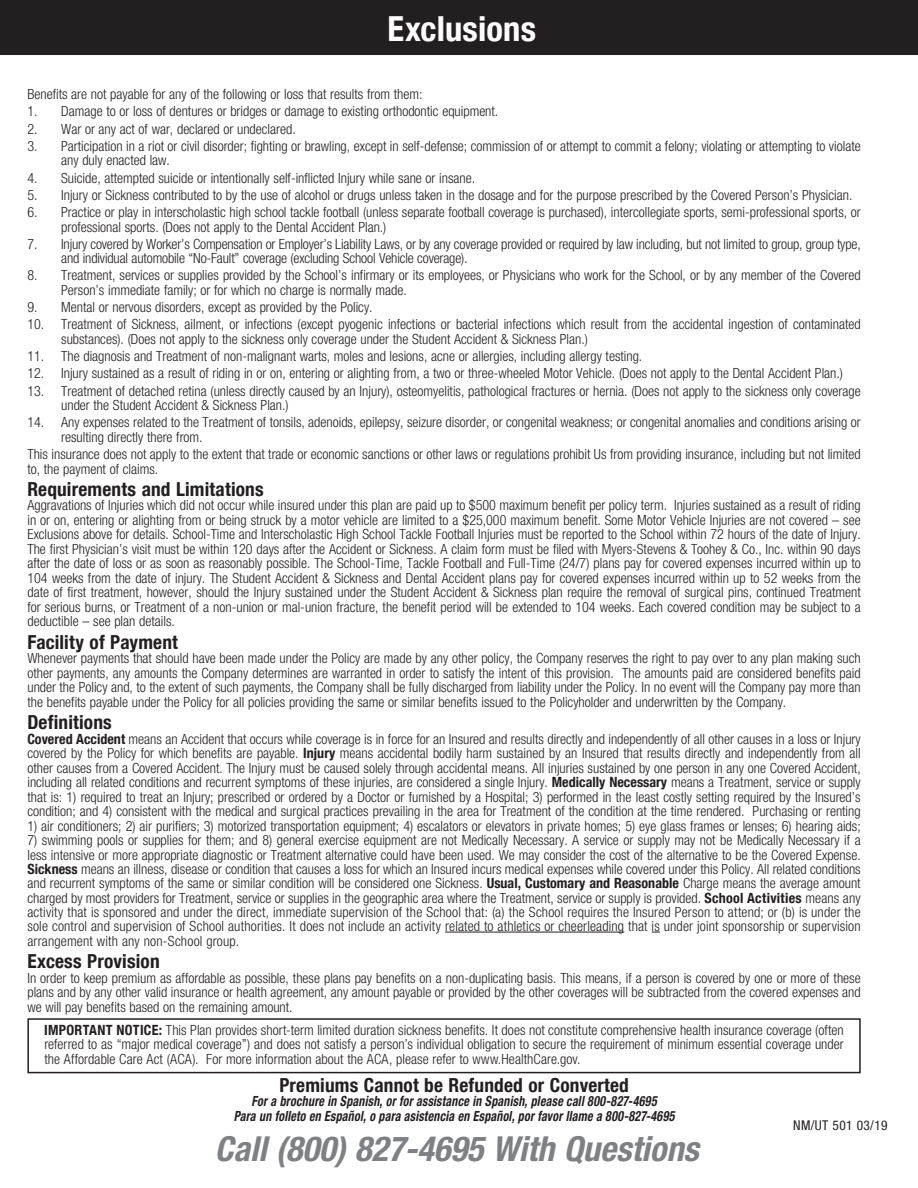
<style>
.page{position:relative;width:918px;height:1188px;background:#fff}
.page>*{position:absolute;margin:0;border:0;box-sizing:border-box;transform-origin:0 0}
.t1{font:italic 700 condensed 34.5px "Helvetica Neue LT Com";color:#7e8083}
.t2{font:700 condensed 34.5px "Helvetica Neue LT Com";letter-spacing:.005em;color:#fff}
.t3{font:700 condensed 19.35px "Helvetica Neue LT Com";letter-spacing:.01em;color:#231f20}
.Body_Copy{font:300 condensed 14.1px/14.4px "Helvetica Neue LT Com";color:#231f20;text-align:justify}
._123_numbering{font:300 condensed 14.1px/14.1px "Helvetica Neue LT Com";color:#231f20}
.t4{font:italic 700 condensed 14.1px "Helvetica Neue LT Com";letter-spacing:.02em;color:#231f20;scale:.85 1}
.t5{font:condensed 13.35px "Helvetica Neue LT Com";letter-spacing:.025em;color:#231f20}
.s1{font-weight:700}
</style>
<div class="page">
<div style="left:1px;top:1px;width:916px;height:53px;background:#231f20"></div>
<div style="left:0;top:0;width:918px;height:55px;border:2px solid #231f20"></div>
<hr style="left:445px;top:932px;width:179px;height:1px;background:#231f20">
<div style="left:27px;top:1018px;width:834px;height:55px;border:2px solid #231f20"></div>
<p class="t2" style="left:388px;top:8px;width:150px">Exclusions</p>
<p class="Body_Copy" style="left:27px;top:86px;width:396px">Benefits are not payable for any of the following or loss that results from them:</p>
<p class="_123_numbering" style="left:27px;top:104px;width:472px">1. Damage to or loss of dentures or bridges or damage to existing orthodontic equipment.</p>
<p class="_123_numbering" style="left:27px;top:121px;width:270px">2. War or any act of war, declared or undeclared.</p>
<p class="_123_numbering" style="left:61px;top:139px;width:801px;text-indent:-34px">3. Participation in a riot or civil disorder; fighting or brawling, except in self-defense; commission of or attempt to commit a felony; violating or attempting to violate any duly enacted law.</p>
<p class="_123_numbering" style="left:27px;top:170px;width:449px">4. Suicide, attempted suicide or intentionally self-inflicted Injury while sane or insane.</p>
<p class="_123_numbering" style="left:27px;top:188px;width:826px">5. Injury or Sickness contributed to by the use of alcohol or drugs unless taken in the dosage and for the purpose prescribed by the Covered Person’s Physician.</p>
<p class="_123_numbering" style="left:61px;top:205px;width:801px;text-indent:-34px">6. Practice or play in interscholastic high school tackle football (unless separate football coverage is purchased), intercollegiate sports, semi-professional sports, or professional sports. (Does not apply to the Dental Accident Plan.)</p>
<p class="_123_numbering" style="left:61px;top:237px;width:801px;text-indent:-34px">7. Injury covered by Worker’s Compensation or Employer’s Liability Laws, or by any coverage provided or required by law including, but not limited to group, group type, and individual automobile “No-Fault” coverage (excluding School Vehicle coverage).</p>
<p class="_123_numbering" style="left:61px;top:268px;width:801px;text-indent:-34px">8. Treatment, services or supplies provided by the School’s infirmary or its employees, or Physicians who work for the School, or by any member of the Covered<br>Person’s immediate family; or for which no charge is normally made.</p>
<p class="_123_numbering" style="left:27px;top:300px;width:347px">9. Mental or nervous disorders, except as provided by the Policy.</p>
<p class="_123_numbering" style="left:61px;top:317px;width:801px;text-indent:-34px">10. Treatment of Sickness, ailment, or infections (except pyogenic infections or bacterial infections which result from the accidental ingestion of contaminated substances). (Does not apply to the sickness only coverage under the Student Accident &amp; Sickness Plan.)</p>
<p class="_123_numbering" style="left:27px;top:349px;width:616px">11. The diagnosis and Treatment of non-malignant warts, moles and lesions, acne or allergies, including allergy testing.</p>
<p class="_123_numbering" style="left:27px;top:366px;width:817px">12. Injury sustained as a result of riding in or on, entering or alighting from, a two or three-wheeled Motor Vehicle. (Does not apply to the Dental Accident Plan.)</p>
<p class="_123_numbering" style="left:61px;top:384px;width:801px;text-indent:-34px">13. Treatment of detached retina (unless directly caused by an Injury), osteomyelitis, pathological fractures or hernia. (Does not apply to the sickness only coverage under the Student Accident &amp; Sickness Plan.)</p>
<p class="_123_numbering" style="left:61px;top:415px;width:801px;text-indent:-34px">14. Any expenses related to the Treatment of tonsils, adenoids, epilepsy, seizure disorder, or congenital weakness; or congenital anomalies and conditions arising or resulting directly there from.</p>
<p class="Body_Copy" style="left:27px;top:447px;width:835px">This insurance does not apply to the extent that trade or economic sanctions or other laws or regulations prohibit Us from providing insurance, including but not limited to, the payment of claims.</p>
<p class="t3" style="left:27px;top:478px;width:238px">Requirements and Limitations</p>
<p class="Body_Copy" style="left:27px;top:498px;width:835px">Aggravations of Injuries which did not occur while insured under this plan are paid up to $500 maximum benefit per policy term. Injuries sustained as a result of riding in or on, entering or alighting from or being struck by a motor vehicle are limited to a $25,000 maximum benefit. Some Motor Vehicle Injuries are not covered – see Exclusions above for details. School-Time and Interscholastic High School Tackle Football Injuries must be reported to the School within 72 hours of the date of Injury.<br>The first Physician’s visit must be within 120 days after the Accident or Sickness. A claim form must be filed with Myers-Stevens &amp; Toohey &amp; Co., Inc. within 90 days after the date of loss or as soon as reasonably possible. The School-Time, Tackle Football and Full-Time (24/7) plans pay for covered expenses incurred within up to 104 weeks from the date of injury. The Student Accident &amp; Sickness and Dental Accident plans pay for covered expenses incurred within up to 52 weeks from the date of first treatment, however, should the Injury sustained under the Student Accident &amp; Sickness plan require the removal of surgical pins, continued Treatment for serious burns, or Treatment of a non-union or mal-union fracture, the benefit period will be extended to 104 weeks. Each covered condition may be subject to a deductible – see plan details.</p>
<p class="t3" style="left:27px;top:630px;width:152px">Facility of Payment</p>
<p class="Body_Copy" style="left:27px;top:651px;width:835px">Whenever payments that should have been made under the Policy are made by any other policy, the Company reserves the right to pay over to any plan making such other payments, any amounts the Company determines are warranted in order to satisfy the intent of this provision. The amounts paid are considered benefits paid under the Policy and, to the extent of such payments, the Company shall be fully discharged from liability under the Policy. In no event will the Company pay more than the benefits payable under the Policy for all policies providing the same or similar benefits issued to the Policyholder and underwritten by the Company.</p>
<p class="t3" style="left:27px;top:711px;width:86px">Definitions</p>
<p class="Body_Copy" style="left:27px;top:732px;width:835px"><span class="s1">Covered Accident</span> means an Accident that occurs while coverage is in force for an Insured and results directly and independently of all other causes in a loss or Injury covered by the Policy for which benefits are payable. <span class="s1">Injury</span> means accidental bodily harm sustained by an Insured that results directly and independently from all other causes from a Covered Accident. The Injury must be caused solely through accidental means. All injuries sustained by one person in any one Covered Accident, including all related conditions and recurrent symptoms of these injuries, are considered a single Injury. <span class="s1">Medically Necessary</span> means a Treatment, service or supply that is: 1) required to treat an Injury; prescribed or ordered by a Doctor or furnished by a Hospital; 3) performed in the least costly setting required by the Insured’s condition; and 4) consistent with the medical and surgical practices prevailing in the area for Treatment of the condition at the time rendered. Purchasing or renting</p>
<p class="Body_Copy" style="left:27px;top:818px;width:835px">1) air conditioners; 2) air purifiers; 3) motorized transportation equipment; 4) escalators or elevators in private homes; 5) eye glass frames or lenses; 6) hearing aids;</p>
<p class="Body_Copy" style="left:27px;top:833px;width:835px">7) swimming pools or supplies for them; and 8) general exercise equipment are not Medically Necessary. A service or supply may not be Medically Necessary if a less intensive or more appropriate diagnostic or Treatment alternative could have been used. We may consider the cost of the alternative to be the Covered Expense.<br><span class="s1">Sickness</span> means an illness, disease or condition that causes a loss for which an Insured incurs medical expenses while covered under this Policy. All related conditions and recurrent symptoms of the same or similar condition will be considered one Sickness. <span class="s1">Usual, Customary and Reasonable</span> Charge means the average amount charged by most providers for Treatment, service or supplies in the geographic area where the Treatment, service or supply is provided. <span class="s1">School Activities</span> means any activity that is sponsored and under the direct, immediate supervision of the School that: (a) the School requires the Insured Person to attend; or (b) is under the sole control and supervision of School authorities. It does not include an activity related to athletics or cheerleading that is under joint sponsorship or supervision arrangement with any non-School group.</p>
<p class="t3" style="left:27px;top:950px;width:134px">Excess Provision</p>
<p class="Body_Copy" style="left:27px;top:970px;width:835px">In order to keep premium as affordable as possible, these plans pay benefits on a non-duplicating basis. This means, if a person is covered by one or more of these plans and by any other valid insurance or health agreement, any amount payable or provided by the other coverages will be subtracted from the covered expenses and we will pay benefits based on the remaining amount.</p>
<p class="Body_Copy" style="left:44px;top:1023px;width:801px"><span class="s1">IMPORTANT NOTICE:</span> This Plan provides short-term limited duration sickness benefits. It does not constitute comprehensive health insurance coverage (often referred to as “major medical coverage”) and does not satisfy a person’s individual obligation to secure the requirement of minimum essential coverage under the Affordable Care Act (ACA). For more information about the ACA, please refer to www.HealthCare.gov.</p>
<p class="t3" style="left:279px;top:1073px;width:351px">Premiums Cannot be Refunded or Converted</p>
<p class="t4" style="left:252px;top:1093px;width:478px">For a brochure in Spanish, or for assistance in Spanish, please call 800-827-4695</p>
<p class="t4" style="left:234px;top:1107px;width:520px">Para un folleto en Español, o para asistencia en Español, por favor llame a 800-827-4695</p>
<p class="t5" style="left:793px;top:1117px;width:96px">NM/UT 501 03/19</p>
<p class="t1" style="left:215px;top:1128px;width:485px">Call (800) 827-4695 With Questions</p>
</div>
